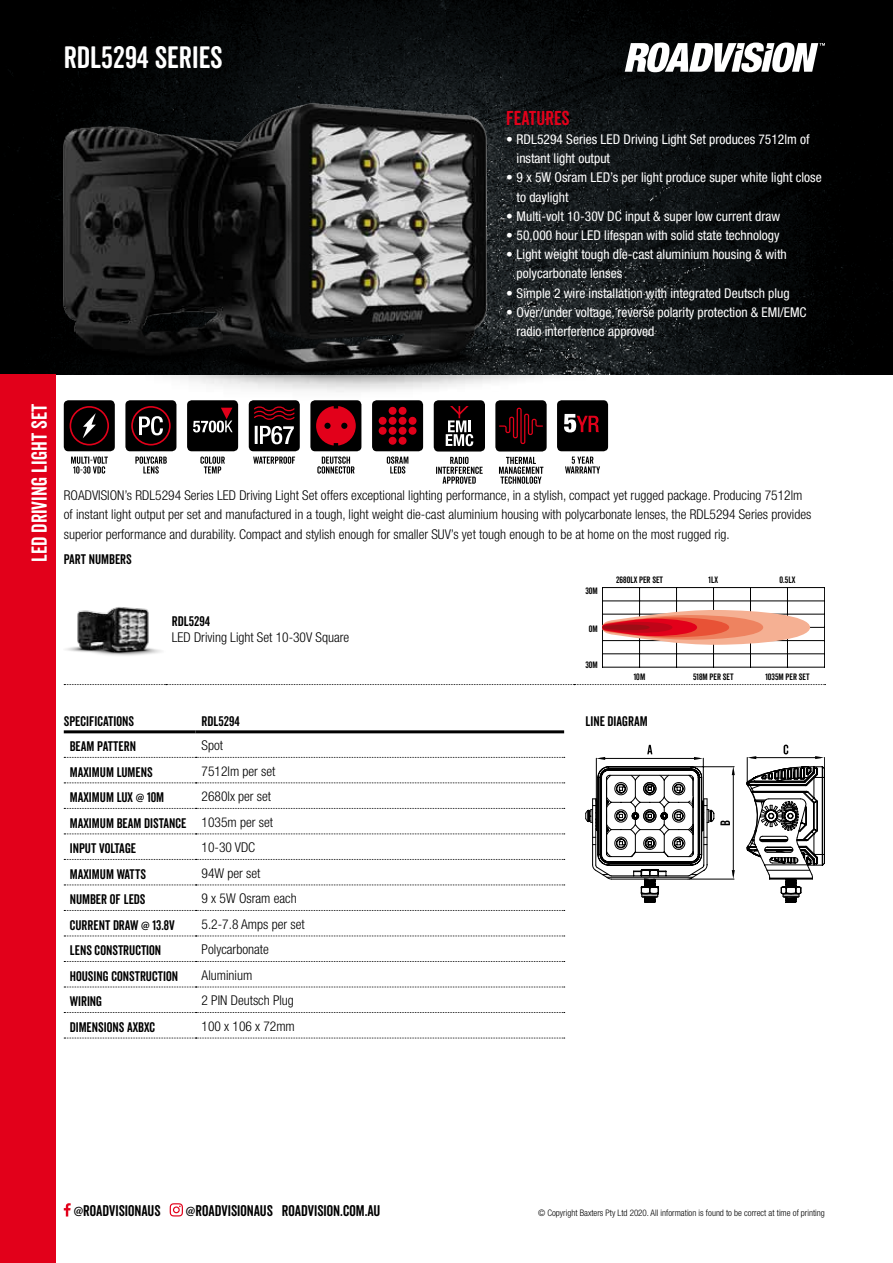
<style>
.page{position:relative;width:893px;height:1263px;background:#fff}
.page>*{position:absolute;margin:0;border:0;box-sizing:border-box;transform-origin:0 0}
.t1{font:30px "Veneer Clean Soft";color:#fff}
.t2{font:21px "Veneer Clean Soft";color:#fff}
.t3{font:19.5px "Veneer Clean Soft";color:#e2001a}
.t4{font:15px "Veneer Clean Soft";color:#000}
.t5{font:300 condensed 13.5px/19.5px "Helvetica Neue";color:#000}
.t6{font:condensed 13.5px/19.2px "Helvetica Neue";color:#fff}
.t7{font:13.5px/25.5px "Veneer Clean Soft";color:#000}
.t8{font:13.5px "Veneer Clean";color:#000}
.t9{font:300 condensed 9px "Helvetica Neue";color:#000}
.t10{font:9px "Veneer Clean";color:#000}
.s1{font-weight:300}
.s2{font-family:"Helvetica Neue";font-weight:300;font-stretch:condensed}
</style>
<div class="page">
<img style="left:0;top:0;width:893px;height:374px">
<svg style="left:64px;top:684px;width:762px;height:1px"></svg>
<img style="left:65px;top:607px;width:97px;height:49px">
<hr style="left:602px;top:587px;width:1px;height:80px;background:#000">
<hr style="left:639px;top:587px;width:1px;height:80px;background:#000">
<hr style="left:676px;top:587px;width:1px;height:80px;background:#000">
<hr style="left:713px;top:587px;width:1px;height:80px;background:#000">
<hr style="left:750px;top:587px;width:1px;height:80px;background:#000">
<hr style="left:787px;top:587px;width:1px;height:80px;background:#000">
<hr style="left:824px;top:587px;width:1px;height:80px;background:#000">
<hr style="left:602px;top:667px;width:223px;height:1px;background:#000">
<hr style="left:602px;top:653px;width:223px;height:1px;background:#000">
<hr style="left:602px;top:640px;width:223px;height:1px;background:#000">
<hr style="left:602px;top:627px;width:223px;height:1px;background:#000">
<hr style="left:602px;top:614px;width:223px;height:1px;background:#000">
<hr style="left:602px;top:600px;width:223px;height:1px;background:#000">
<hr style="left:602px;top:587px;width:223px;height:1px;background:#000">
<svg style="left:602px;top:610px;width:208px;height:35px"></svg>
<svg style="left:585px;top:745px;width:240px;height:158px"></svg>
<svg style="left:64px;top:1203px;width:7px;height:13px"></svg>
<svg style="left:170px;top:1203px;width:13px;height:13px"></svg>
<svg style="left:625px;top:43px;width:200px;height:29px"></svg>
<div style="left:0;top:374px;width:55px;height:889px;background:#e2001a"></div>
<img style="left:0;top:83px;width:592px;height:385px">
<div style="left:434px;top:400px;width:51px;height:51px;background:#000;border-radius:5px"></div>
<svg style="left:446px;top:406px;width:27px;height:40px"></svg>
<svg style="left:436px;top:457px;width:47px;height:26px"></svg>
<div style="left:372px;top:400px;width:51px;height:51px;background:#000;border-radius:5px"></div>
<div style="left:389px;top:407px;width:8px;height:8px;background:#e2001a;border-radius:50%"></div>
<div style="left:399px;top:407px;width:8px;height:8px;background:#e2001a;border-radius:50%"></div>
<div style="left:379px;top:417px;width:8px;height:8px;background:#e2001a;border-radius:50%"></div>
<div style="left:389px;top:417px;width:8px;height:8px;background:#e2001a;border-radius:50%"></div>
<div style="left:399px;top:417px;width:8px;height:8px;background:#e2001a;border-radius:50%"></div>
<div style="left:409px;top:417px;width:8px;height:8px;background:#e2001a;border-radius:50%"></div>
<div style="left:379px;top:427px;width:8px;height:8px;background:#e2001a;border-radius:50%"></div>
<div style="left:389px;top:427px;width:8px;height:8px;background:#e2001a;border-radius:50%"></div>
<div style="left:399px;top:427px;width:8px;height:8px;background:#e2001a;border-radius:50%"></div>
<div style="left:409px;top:427px;width:8px;height:8px;background:#e2001a;border-radius:50%"></div>
<div style="left:389px;top:437px;width:8px;height:8px;background:#e2001a;border-radius:50%"></div>
<div style="left:399px;top:437px;width:8px;height:8px;background:#e2001a;border-radius:50%"></div>
<svg style="left:387px;top:456px;width:21px;height:18px"></svg>
<div style="left:125px;top:400px;width:51px;height:51px;background:#000;border-radius:5px"></div>
<svg style="left:139px;top:416px;width:24px;height:19px"></svg>
<div style="left:131px;top:406px;width:40px;height:39px;border:2px solid #e2001a;border-radius:50%"></div>
<svg style="left:135px;top:456px;width:32px;height:18px"></svg>
<svg style="left:200px;top:456px;width:25px;height:17px"></svg>
<div style="left:187px;top:400px;width:51px;height:51px;background:#000;border-radius:5px"></div>
<svg style="left:193px;top:408px;width:40px;height:24px"></svg>
<div style="left:64px;top:400px;width:51px;height:51px;background:#000;border-radius:5px"></div>
<svg style="left:83px;top:413px;width:13px;height:25px"></svg>
<div style="left:70px;top:406px;width:39px;height:39px;border:2px solid #e2001a;border-radius:50%"></div>
<svg style="left:71px;top:456px;width:37px;height:18px"></svg>
<div style="left:249px;top:400px;width:51px;height:51px;background:#000;border-radius:5px"></div>
<svg style="left:254px;top:406px;width:41px;height:38px"></svg>
<svg style="left:253px;top:456px;width:42px;height:8px"></svg>
<div style="left:557px;top:400px;width:51px;height:51px;background:#000;border-radius:5px"></div>
<svg style="left:564px;top:414px;width:35px;height:18px"></svg>
<svg style="left:565px;top:457px;width:35px;height:16px"></svg>
<div style="left:310px;top:400px;width:51px;height:51px;background:#000;border-radius:5px"></div>
<svg style="left:316px;top:406px;width:40px;height:39px"></svg>
<svg style="left:317px;top:456px;width:37px;height:18px"></svg>
<div style="left:495px;top:400px;width:51px;height:51px;background:#000;border-radius:5px"></div>
<svg style="left:499px;top:408px;width:44px;height:36px"></svg>
<svg style="left:499px;top:457px;width:44px;height:26px"></svg>
<svg style="left:64px;top:757px;width:501px;height:1px"></svg>
<svg style="left:64px;top:910px;width:501px;height:1px"></svg>
<svg style="left:64px;top:935px;width:501px;height:1px"></svg>
<svg style="left:64px;top:961px;width:501px;height:1px"></svg>
<svg style="left:64px;top:987px;width:501px;height:1px"></svg>
<hr style="left:64px;top:730px;width:132px;height:3px;background:#000">
<hr style="left:196px;top:730px;width:368px;height:3px;background:#000">
<svg style="left:64px;top:884px;width:501px;height:1px"></svg>
<svg style="left:64px;top:859px;width:501px;height:1px"></svg>
<svg style="left:64px;top:782px;width:501px;height:1px"></svg>
<svg style="left:64px;top:808px;width:501px;height:1px"></svg>
<svg style="left:64px;top:833px;width:501px;height:1px"></svg>
<svg style="left:64px;top:1012px;width:501px;height:1px"></svg>
<svg style="left:64px;top:1038px;width:501px;height:1px"></svg>
<h1 class="t1" style="left:64px;top:40px;width:160px">RDL5294 SERIES</h1>
<h3 class="t3" style="left:506px;top:106px;width:65px">FEATURES</h3>
<p class="t6" style="left:517px;top:130px;width:294px;text-indent:-11px"><span class="s1">•</span> RDL5294 Series LED Driving Light Set produces 7512lm of instant light output</p>
<p class="t6" style="left:517px;top:168px;width:306px;text-indent:-11px"><span class="s1">•</span> 9 x 5W Osram LED’s per light produce super white light close to daylight</p>
<p class="t6" style="left:506px;top:206px;width:276px"><span class="s1">•</span> Multi-volt 10-30V DC input &amp; super low current draw</p>
<p class="t6" style="left:506px;top:226px;width:275px"><span class="s1">•</span> 50,000 hour LED lifespan with solid state technology</p>
<p class="t6" style="left:517px;top:245px;width:272px;text-indent:-11px"><span class="s1">•</span> Light weight tough die-cast aluminium housing &amp; with polycarbonate lenses</p>
<p class="t6" style="left:506px;top:283px;width:285px"><span class="s1">•</span> Simple 2 wire installation with integrated Deutsch plug</p>
<p class="t6" style="left:517px;top:302px;width:291px;text-indent:-11px"><span class="s1">•</span> Over/under voltage, reverse polarity protection &amp; EMI/EMC radio interference approved</p>
<h2 class="t2" style="left:27px;top:562px;width:160px;rotate:-90deg">LED DRIVING LIGHT SET</h2>
<p class="t5" style="left:64px;top:485px;width:749px">ROADVISION’s RDL5294 Series LED Driving Light Set offers exceptional lighting performance, in a stylish, compact yet rugged package. Producing 7512lm of instant light output per set and manufactured in a tough, light weight die-cast aluminium housing with polycarbonate lenses, the RDL5294 Series provides superior performance and durability. Compact and stylish enough for smaller SUV’s yet tough enough to be at home on the most rugged rig.</p>
<p class="t7" style="left:64px;top:546px;width:70px">PART NUMBERS</p>
<p class="t7" style="left:172px;top:608px;width:40px">RDL5294</p>
<p class="t5" style="left:172px;top:627px;width:179px">LED Driving Light Set 10-30V Square</p>
<p class="t8" style="left:64px;top:712px;width:72px">SPECIFICATIONS</p>
<p class="t7" style="left:202px;top:708px;width:40px">RDL5294</p>
<p class="t7" style="left:70px;top:733px;width:68px">BEAM PATTERN</p>
<p class="t5" style="left:202px;top:735px;width:23px">Spot</p>
<p class="t7" style="left:70px;top:759px;width:84px">MAXIMUM LUMENS</p>
<p class="t5" style="left:202px;top:761px;width:75px">7512lm per set</p>
<p class="t7" style="left:70px;top:784px;width:96px">MAXIMUM LUX @ 10M</p>
<p class="t5" style="left:202px;top:786px;width:71px">2680lx per set</p>
<p class="t7" style="left:70px;top:810px;width:205px">MAXIMUM BEAM DISTANCE <span class="s2">1035m per set<br></span>INPUT VOLTAGE</p>
<p class="t5" style="left:202px;top:837px;width:55px">10-30 VDC</p>
<p class="t7" style="left:70px;top:861px;width:78px">MAXIMUM WATTS</p>
<p class="t5" style="left:202px;top:863px;width:60px">94W per set</p>
<p class="t7" style="left:70px;top:886px;width:77px">NUMBER OF LEDS</p>
<p class="t5" style="left:202px;top:888px;width:97px">9 x 5W Osram each</p>
<p class="t7" style="left:70px;top:912px;width:106px">CURRENT DRAW @ 13.8V</p>
<p class="t5" style="left:202px;top:914px;width:105px">5.2-7.8 Amps per set</p>
<p class="t7" style="left:70px;top:937px;width:93px">LENS CONSTRUCTION</p>
<p class="t5" style="left:202px;top:939px;width:69px">Polycarbonate</p>
<p class="t7" style="left:70px;top:963px;width:110px">HOUSING CONSTRUCTION</p>
<p class="t5" style="left:202px;top:965px;width:52px">Aluminium</p>
<p class="t7" style="left:70px;top:988px;width:34px">WIRING</p>
<p class="t5" style="left:202px;top:990px;width:94px">2 PIN Deutsch Plug</p>
<p class="t7" style="left:70px;top:1014px;width:87px">DIMENSIONS AXBXC</p>
<p class="t5" style="left:202px;top:1016px;width:95px">100 x 106 x 72mm</p>
<p class="t10" style="left:585px;top:585px;width:14px">30M</p>
<p class="t10" style="left:589px;top:623px;width:10px">0M</p>
<p class="t10" style="left:585px;top:659px;width:14px">30M</p>
<p class="t10" style="left:616px;top:574px;width:49px">2680LX PER SET</p>
<p class="t10" style="left:708px;top:574px;width:11px">1LX</p>
<p class="t10" style="left:779px;top:574px;width:17px">0.5LX</p>
<p class="t10" style="left:634px;top:672px;width:13px">10M</p>
<p class="t10" style="left:693px;top:672px;width:42px">518M PER SET</p>
<p class="t10" style="left:765px;top:672px;width:46px">1035M PER SET</p>
<p class="t7" style="left:585px;top:708px;width:64px">LINE DIAGRAM</p>
<p class="t4" style="left:74px;top:1201px;width:89px">@ROADVISIONAUS</p>
<p class="t4" style="left:186px;top:1201px;width:196px">@ROADVISIONAUS ROADVISION.COM.AU</p>
<p class="t9" style="left:538px;top:1207px;width:288px">© Copyright Baxters Pty Ltd 2020. All information is found to be correct at time of printing</p>
</div>
